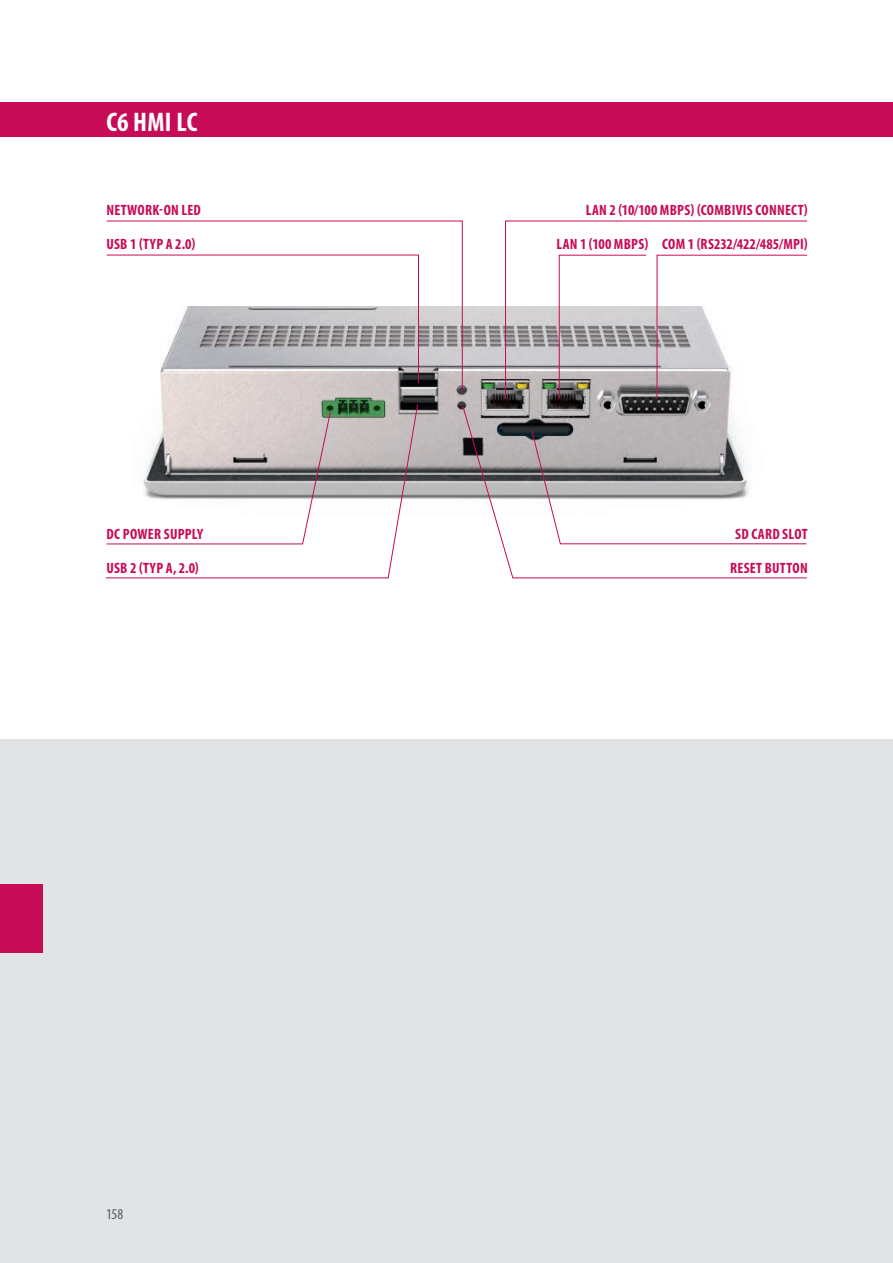
<style>
.page{position:relative;width:893px;height:1263px;background:#fff}
.page>*{position:absolute;margin:0;border:0;box-sizing:border-box;transform-origin:0 0}
.t1{font:700 condensed 27px "Myriad Pro";letter-spacing:.005em;color:#fff}
.t2{font:700 condensed 15px "Myriad Pro";letter-spacing:.02em;color:#c70b56}
.t3{font:condensed 15px "Myriad Pro";color:#57585a}
</style>
<div class="page">
<div style="left:0;top:740px;width:893px;height:523px;background:#e1e3e4"></div>
<div style="left:0;top:102px;width:893px;height:34px;background:#c70b56"></div>
<img style="left:161px;top:306px;width:569px;height:193px">
<svg style="left:105px;top:404px;width:313px;height:175px"></svg>
<svg style="left:462px;top:406px;width:345px;height:173px"></svg>
<svg style="left:531px;top:430px;width:276px;height:114px"></svg>
<svg style="left:505px;top:220px;width:303px;height:180px"></svg>
<svg style="left:106px;top:220px;width:357px;height:172px"></svg>
<svg style="left:106px;top:254px;width:313px;height:130px"></svg>
<div style="left:0;top:884px;width:43px;height:68px;background:#c70b56"></div>
<h1 class="t1" style="left:107px;top:105px;width:92px">C6 HMI LC</h1>
<p class="t2" style="left:106px;top:201px;width:96px">NETWORK-ON LED</p>
<p class="t2" style="left:106px;top:235px;width:90px">USB 1 (TYP A 2.0)</p>
<p class="t2" style="left:586px;top:201px;width:223px">LAN 2 (10/100 MBPS) (COMBIVIS CONNECT)</p>
<p class="t2" style="left:556px;top:235px;width:253px">LAN 1 (100 MBPS) COM 1 (RS232/422/485/MPI)</p>
<p class="t2" style="left:106px;top:524px;width:98px">DC POWER SUPPLY</p>
<p class="t2" style="left:735px;top:524px;width:74px">SD CARD SLOT</p>
<p class="t2" style="left:106px;top:558px;width:94px">USB 2 (TYP A, 2.0)</p>
<p class="t2" style="left:730px;top:558px;width:79px">RESET BUTTON</p>
<p class="t3" style="left:106px;top:1205px;width:18px">158</p>
</div>
